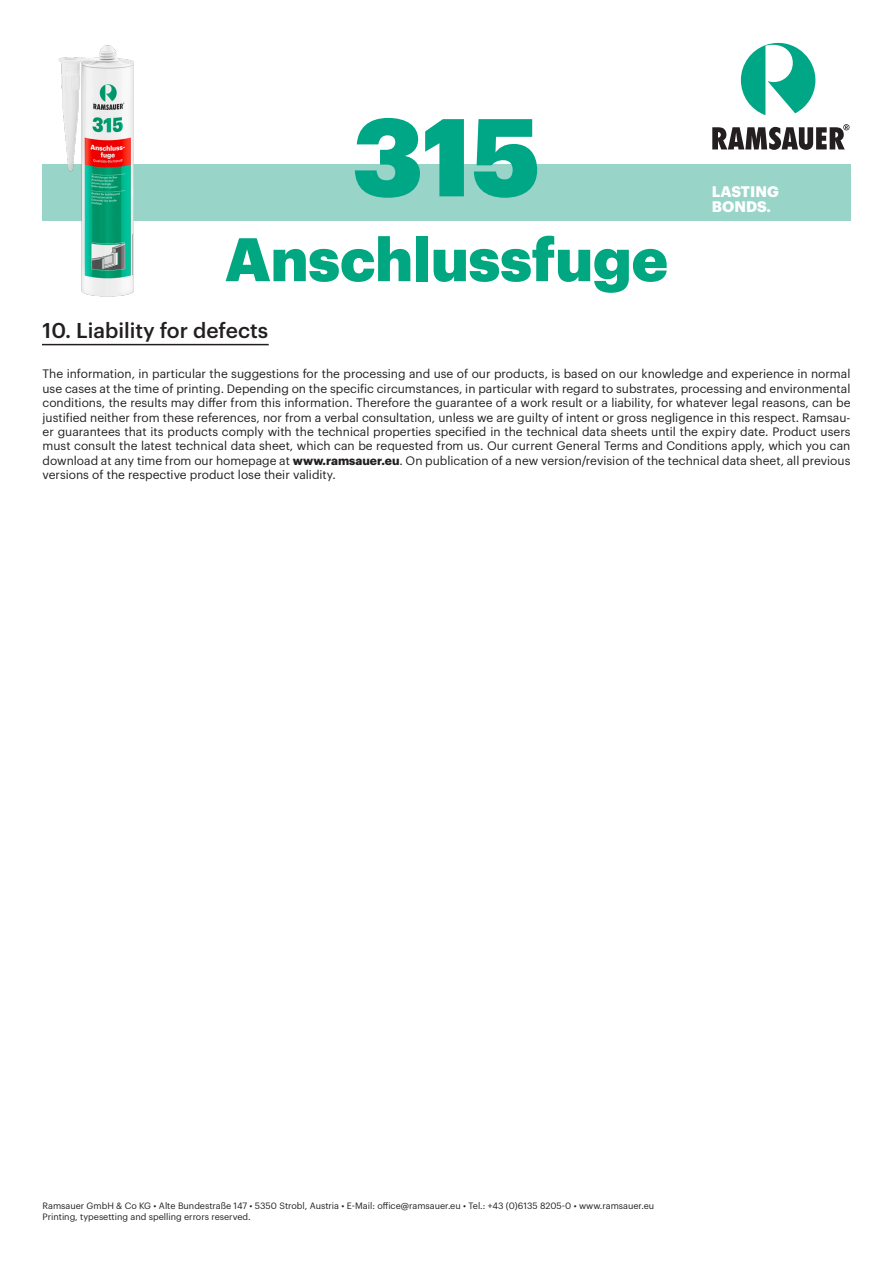
<style>
.page{position:relative;width:893px;height:1263px;background:#fff}
.page>*{position:absolute;margin:0;border:0;box-sizing:border-box;transform-origin:0 0}
.t1{font:900 108px "Graphik";color:#00a786}
.t2{font:900 60px "Graphik";color:#00a780}
.t3{font:500 21px "Graphik";color:#231f20}
.t4{font:700 15px "Graphik";color:#fff}
.t5{font:12px/14.4px "Graphik";color:#231f20;text-align:justify}
.t6{font:9px "Graphik";color:#231f20}
.s1{font-weight:700}
</style>
<div class="page">
<div style="left:43px;top:164px;width:808px;height:57px;background:#98d4c8"></div>
<svg style="left:712px;top:124px;width:137px;height:26px"></svg>
<svg style="left:741px;top:43px;width:75px;height:72px"></svg>
<img style="left:42px;top:45px;width:227px;height:301px">
<p class="t1" style="left:352px;top:73px;width:190px">315</p>
<p class="t2" style="left:225px;top:213px;width:444px">Anschlussfuge</p>
<p class="t4" style="left:712px;top:180px;width:69px">LASTING</p>
<p class="t4" style="left:712px;top:195px;width:61px">BONDS.</p>
<p class="t3" style="left:43px;top:314px;width:227px">10. Liability for defects</p>
<p class="t5" style="left:43px;top:366px;width:809px">The information, in particular the suggestions for the processing and use of our products, is based on our knowledge and experience in normal use cases at the time of printing. Depending on the specific circumstances, in particular with regard to substrates, processing and environmental conditions, the results may differ from this information. Therefore the guarantee of a work result or a liability, for whatever legal reasons, can be justified neither from these references, nor from a verbal consultation, unless we are guilty of intent or gross negligence in this respect. Ramsau&shy;er guarantees that its products comply with the technical properties specified in the technical data sheets until the expiry date. Product users must consult the latest technical data sheet, which can be requested from us. Our current General Terms and Conditions apply, which you can download at any time from our homepage at <span class="s1">www.ramsauer.eu</span>. On publication of a new version/revision of the technical data sheet, all previous versions of the respective product lose their validity.</p>
<p class="t6" style="left:43px;top:1199px;width:613px">Ramsauer GmbH &amp; Co KG • Alte Bundestraße 147 • 5350 Strobl, Austria • E-Mail: office@ramsauer.eu • Tel.: +43 (0)6135 8205-0 • www.ramsauer.eu</p>
<p class="t6" style="left:43px;top:1210px;width:210px">Printing, typesetting and spelling errors reserved.</p>
</div>
